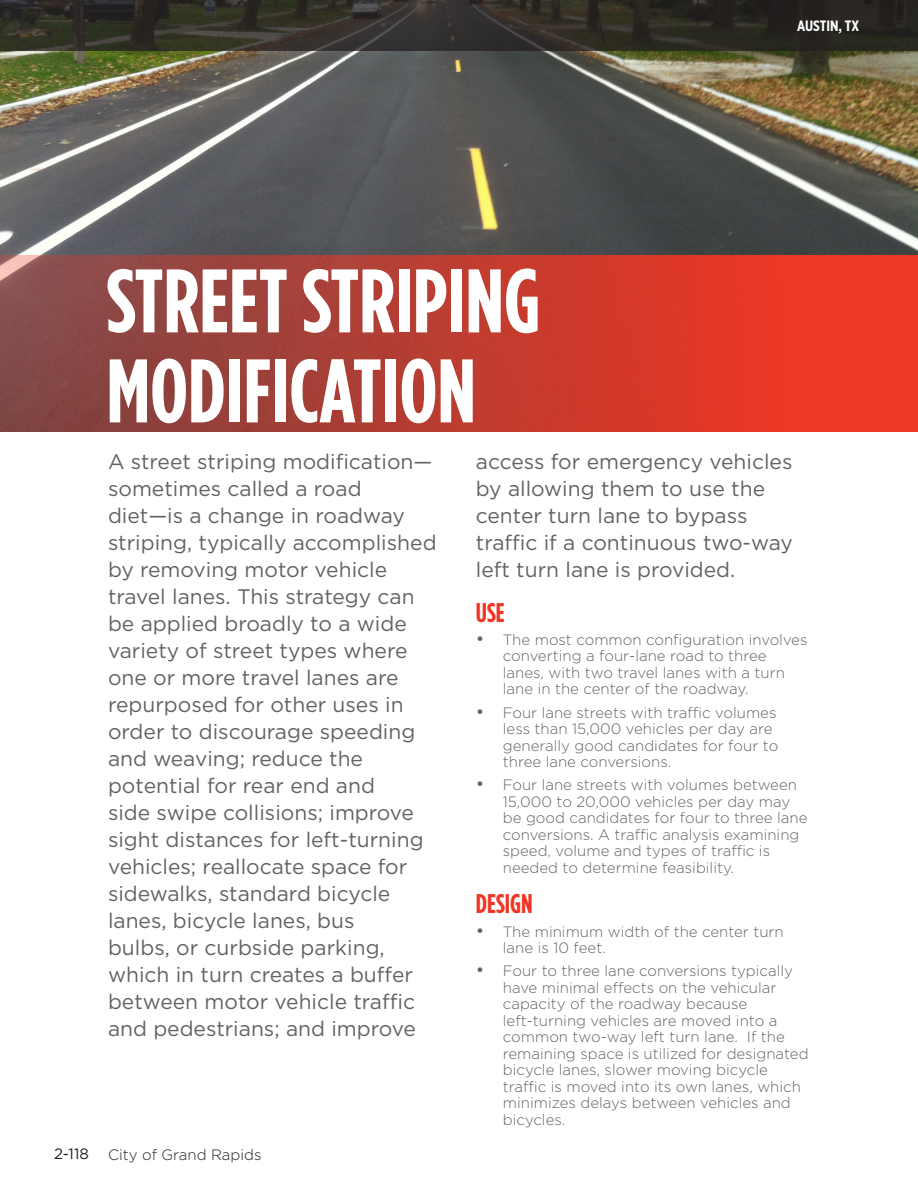
<style>
.page{position:relative;width:918px;height:1188px;background:#fff}
.page>*{position:absolute;margin:0;border:0;box-sizing:border-box;transform-origin:0 0}
.NNI_01_Elements{font:700 90px/90px "Gotham Condensed";color:#fff}
.NNI_02-elements{font:700 27px "Gotham Condensed";color:#ef3625}
.Small_quote{font:21px/27px "Gotham";color:#636366}
.t1{font:300 15px/16.5px "Gotham";color:#636366}
.t2{font:300 15px "Gotham";color:#231f20}
.NNI_Photo_Credit{font:700 15px "Gotham X Narrow";color:#fff}
.t3{font:15px "Gotham";color:#231f20}
.s1{font-weight:400;font-size:18px}
</style>
<div class="page">
<img style="left:0;top:51px;width:918px;height:204px">
<div style="left:0;top:255px;width:918px;height:176px;background:linear-gradient(to right,#7f4948,#fa331e)"></div>
<svg style="left:0;top:0;width:918px;height:51px;background:#2f2d26"></svg>
<p class="NNI_Photo_Credit" style="left:797px;top:17px;width:64px">AUSTIN, TX</p>
<p class="t3" style="left:54px;top:1145px;width:36px">2-118</p>
<p class="NNI_01_Elements" style="left:106px;top:256px;width:435px">STREET STRIPING<br>MODIFICATION</p>
<p class="Small_quote" style="left:476px;top:448px;width:318px">access for emergency vehicles by allowing them to use the center turn lane to bypass traffic if a continuous two-way left turn lane is provided.</p>
<p class="NNI_02-elements" style="left:476px;top:596px;width:30px">USE</p>
<p class="t1" style="left:503px;top:631px;width:306px;text-indent:-27px"><span class="s1">•</span> The most common configuration involves converting a four-lane road to three lanes, with two travel lanes with a turn lane in the center of the roadway.</p>
<p class="t1" style="left:503px;top:704px;width:277px;text-indent:-27px"><span class="s1">•</span> Four lane streets with traffic volumes less than 15,000 vehicles per day are generally good candidates for four to three lane conversions.</p>
<p class="t1" style="left:503px;top:776px;width:306px;text-indent:-27px"><span class="s1">•</span> Four lane streets with volumes between 15,000 to 20,000 vehicles per day may be good candidates for four to three lane conversions. A traffic analysis examining speed, volume and types of traffic is needed to determine feasibility.</p>
<p class="NNI_02-elements" style="left:476px;top:888px;width:58px">DESIGN</p>
<p class="t1" style="left:503px;top:923px;width:282px;text-indent:-27px"><span class="s1">•</span> The minimum width of the center turn lane is 10 feet.</p>
<p class="t1" style="left:503px;top:962px;width:307px;text-indent:-27px"><span class="s1">•</span> Four to three lane conversions typically have minimal effects on the vehicular capacity of the roadway because left-turning vehicles are moved into a common two-way left turn lane. If the remaining space is utilized for designated bicycle lanes, slower moving bicycle traffic is moved into its own lanes, which minimizes delays between vehicles and bicycles.</p>
<p class="Small_quote" style="left:108px;top:448px;width:330px">A street striping modification— sometimes called a road diet—is a change in roadway striping, typically accomplished by removing motor vehicle travel lanes. This strategy can be applied broadly to a wide variety of street types where one or more travel lanes are repurposed for other uses in order to discourage speeding and weaving; reduce the potential for rear end and<br>side swipe collisions; improve sight distances for left-turning vehicles; reallocate space for sidewalks, standard bicycle lanes, bicycle lanes, bus<br>bulbs, or curbside parking, which in turn creates a buffer between motor vehicle traffic and pedestrians; and improve</p>
<p class="t2" style="left:108px;top:1145px;width:155px">City of Grand Rapids</p>
</div>
